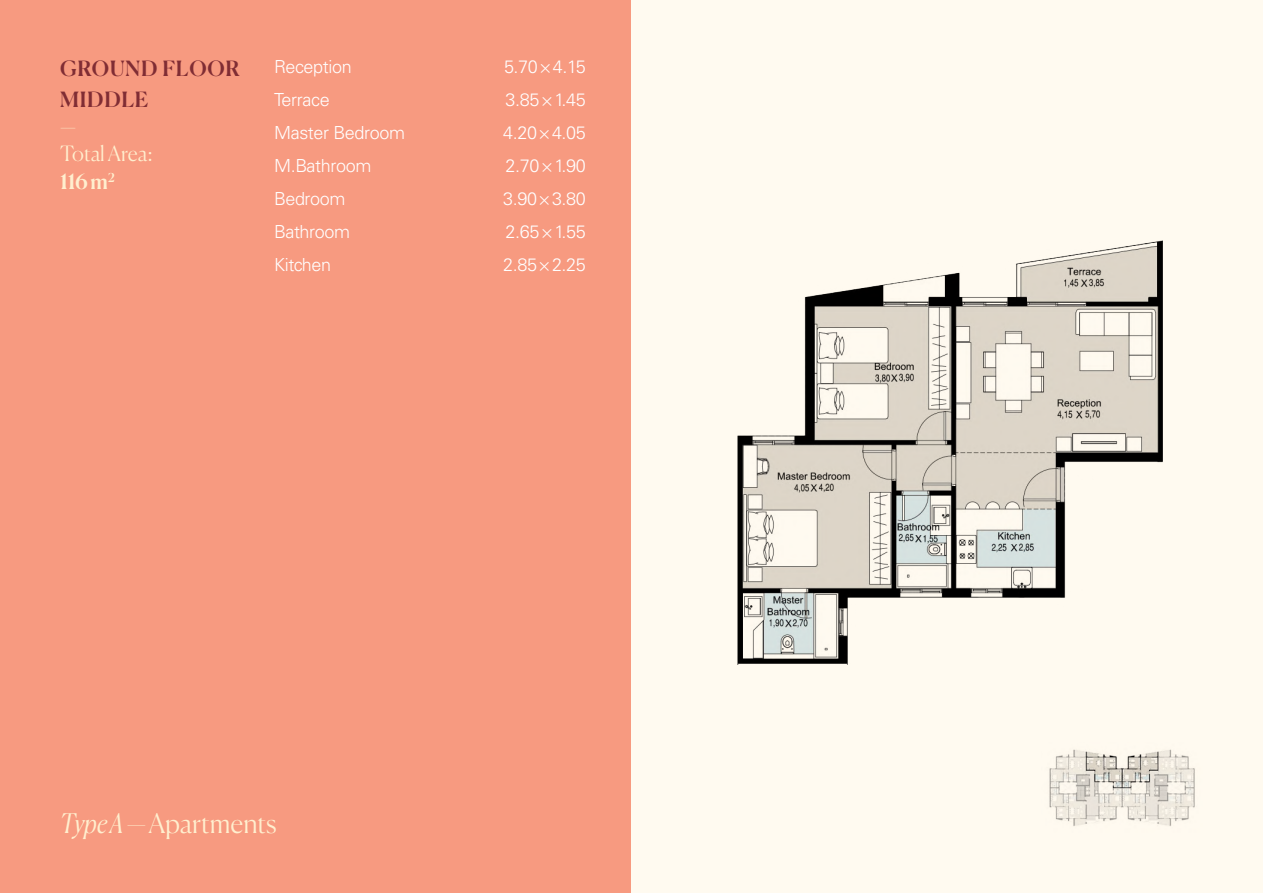
<style>
.page{position:relative;width:1263px;height:893px;background:#fff}
.page>*{position:absolute;margin:0;border:0;box-sizing:border-box;transform-origin:0 0}
.t1{font:300 27px "Canela";color:#ffefcf}
.t2{font:500 21px/31px "Canela";letter-spacing:.04em;color:#802d34}
.t3{font:300 21px/27.8px "Canela";letter-spacing:-.005em;color:#ffefcf}
.t4{font:300 18px "Univers LT Std";letter-spacing:-.02em;color:#fff}
.s1{font-weight:500}
.s2{font-style:italic}
</style>
<div class="page">
<div style="left:0;top:0;width:631px;height:893px;background:#f79a80"></div>
<div style="left:631px;top:0;width:632px;height:893px;background:#fffaf0"></div>
<img style="left:737px;top:240px;width:425px;height:425px">
<img style="left:1049px;top:749px;width:146px;height:77px">
<p class="t2" style="left:60px;top:51px;width:181px">GROUND FLOOR<br>MIDDLE</p>
<p class="t3" style="left:60px;top:138px;width:94px">Total Area:<br><span class="s1">116m</span><sup>2</sup></p>
<p class="t4" style="left:274px;top:56px;width:79px">Reception</p>
<p class="t4" style="left:504px;top:56px;width:83px">5.70×4.15</p>
<p class="t4" style="left:274px;top:89px;width:57px">Terrace</p>
<p class="t4" style="left:506px;top:89px;width:82px">3.85×1.45</p>
<p class="t4" style="left:274px;top:122px;width:132px">Master Bedroom</p>
<p class="t4" style="left:503px;top:122px;width:84px">4.20×4.05</p>
<p class="t4" style="left:274px;top:155px;width:99px">M.Bathroom</p>
<p class="t4" style="left:506px;top:155px;width:82px">2.70×1.90</p>
<p class="t4" style="left:274px;top:188px;width:73px">Bedroom</p>
<p class="t4" style="left:503px;top:188px;width:84px">3.90×3.80</p>
<p class="t4" style="left:274px;top:221px;width:78px">Bathroom</p>
<p class="t4" style="left:506px;top:221px;width:82px">2.65×1.55</p>
<p class="t4" style="left:274px;top:254px;width:58px">Kitchen</p>
<p class="t4" style="left:503px;top:254px;width:84px">2.85×2.25</p>
<h1 class="t1" style="left:60px;top:802px;width:218px"><span class="s2">TypeA —</span>Apartments</h1>
</div>
